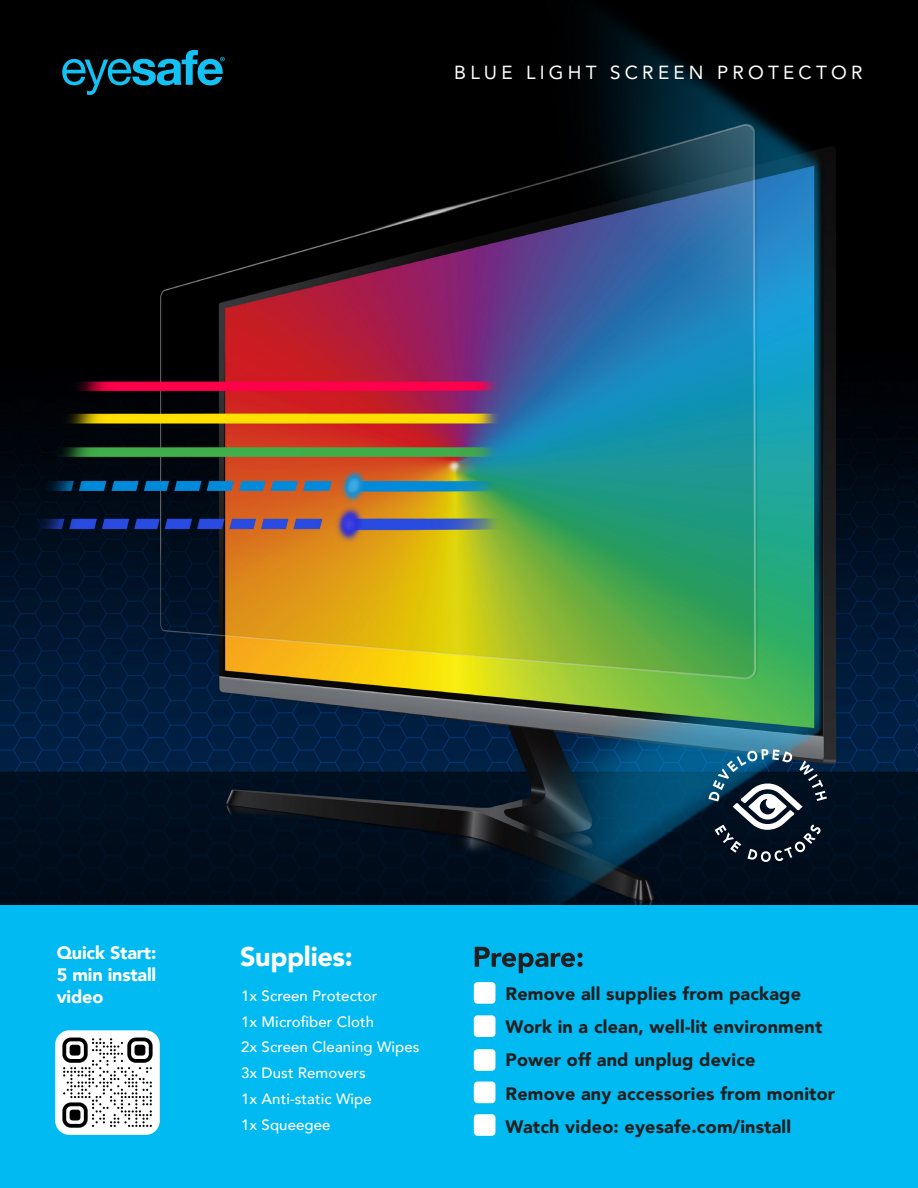
<style>
.page{position:relative;width:918px;height:1188px;background:#fff}
.page>*{position:absolute;margin:0;border:0;box-sizing:border-box;transform-origin:0 0}
.Body_Text{font:900 27px "Avenir";letter-spacing:-.01em;color:#fff}
.Body_Text-2{font:18.9px "Avenir";letter-spacing:.22em;color:#fff}
.Body_Text-3{font:900 18px "Avenir";letter-spacing:.01em;color:#231f20}
.Body_Text-4{font:900 18px/21.6px "Avenir";letter-spacing:-.01em;color:#fff;text-align:justify}
.Body_Text-5{font:500 15px "Avenir";letter-spacing:.005em;color:#fff}
.t1{font:900 13.8px "Avenir";letter-spacing:.09em;color:#231f20}
</style>
<div class="page">
<img style="left:0;top:0;width:918px;height:906px">
<div style="left:0;top:906px;width:918px;height:282px;background:#00baf1"></div>
<svg style="left:55px;top:1030px;width:105px;height:105px;background:#cacfd0"></svg>
<svg style="left:475px;top:947px;width:108px;height:26px"></svg>
<div style="left:474px;top:982px;width:21px;height:22px;background:#fff;border-radius:4px"></div>
<div style="left:474px;top:1015px;width:21px;height:22px;background:#fff;border-radius:4px"></div>
<div style="left:474px;top:1049px;width:21px;height:22px;background:#fff;border-radius:4px"></div>
<div style="left:474px;top:1082px;width:21px;height:21px;background:#fff;border-radius:4px"></div>
<svg style="left:62px;top:50px;width:163px;height:45px;background:#063e4e"></svg>
<svg style="left:708px;top:749px;width:119px;height:113px;background:#304759"></svg>
<div style="left:474px;top:1114px;width:21px;height:22px;background:#fff;border-radius:4px"></div>
<p class="Body_Text-2" style="left:454px;top:58px;width:410px">BLUE LIGHT SCREEN PROTECTOR</p>
<p class="Body_Text-4" style="left:57px;top:942px;width:101px">Quick Start:<br>5 min install video</p>
<p class="Body_Text" style="left:240px;top:934px;width:114px">Supplies:</p>
<p class="Body_Text-5" style="left:241px;top:983px;width:138px">1x Screen Protector</p>
<p class="Body_Text-5" style="left:241px;top:1008px;width:134px">1x Microfiber Cloth</p>
<p class="Body_Text-5" style="left:241px;top:1034px;width:180px">2x Screen Cleaning Wipes</p>
<p class="Body_Text-5" style="left:241px;top:1060px;width:126px">3x Dust Removers</p>
<p class="Body_Text-5" style="left:241px;top:1086px;width:132px">1x Anti-static Wipe</p>
<p class="Body_Text-5" style="left:241px;top:1112px;width:91px">1x Squeegee</p>
<p class="Body_Text-3" style="left:506px;top:978px;width:297px">Remove all supplies from package</p>
<p class="Body_Text-3" style="left:506px;top:1011px;width:318px">Work in a clean, well-lit environment</p>
<p class="Body_Text-3" style="left:506px;top:1045px;width:252px">Power off and unplug device</p>
<p class="Body_Text-3" style="left:506px;top:1078px;width:331px">Remove any accessories from monitor</p>
<p class="Body_Text-3" style="left:506px;top:1111px;width:287px">Watch video: eyesafe.com/install</p>
<p class="t1" style="left:437px;top:1111px;width:123px">WITH DOCTORS</p>
</div>
